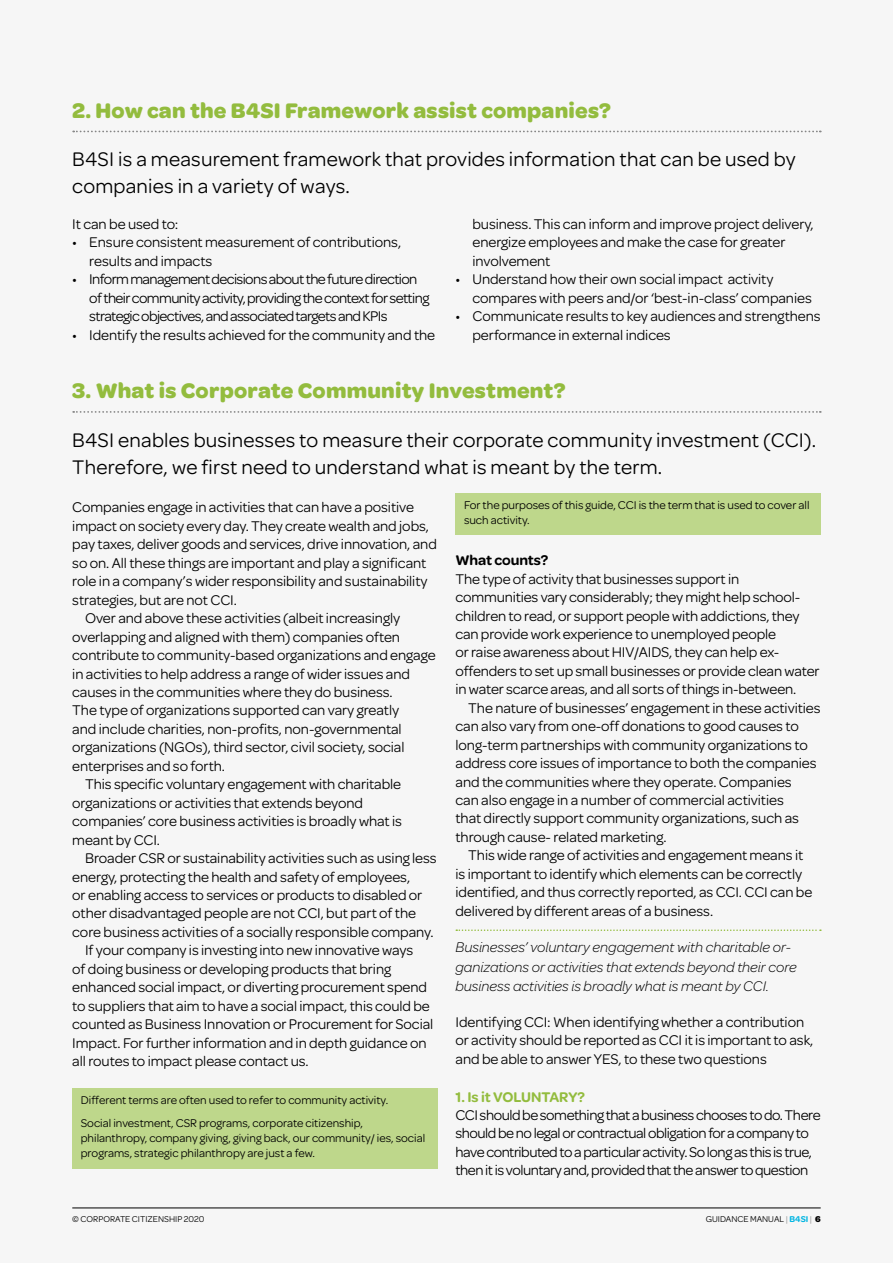
<style>
.page{position:relative;width:893px;height:1263px;background:#f6f6f6}
.page>*{position:absolute;margin:0;border:0;box-sizing:border-box;transform-origin:0 0}
.t1{font:700 22.5px "Omnes";letter-spacing:.01em;color:#93bc3e}
.t2{font:21px/27px "Omnes";letter-spacing:.01em;color:#000}
.t3{font:15px/18.5px "Omnes";letter-spacing:-.005em;color:#000}
.t4{font:15px/18.5px "Omnes";letter-spacing:-.03em;color:#000}
.t5{font:15px/18.5px "Omnes";letter-spacing:-.04em;color:#000}
.t6{font:italic 300 15px/19.5px "Omnes";color:#000}
.t7{font:600 15px "Omnes";letter-spacing:-.005em;color:#93bc3e}
.t8{font:600 15px "Omnes";letter-spacing:-.005em;color:#000}
.t9{font:12px/15px "Omnes";color:#000}
.t10{font:9px "Omnes";color:#000}
.s1{color:#929292}
.s2{font-weight:600;color:#00b5e2}
.s3{font-weight:700}
</style>
<div class="page">
<hr style="left:72px;top:1208px;width:749px;height:1px;background:#000">
<svg style="left:73px;top:131px;width:748px;height:1px"></svg>
<svg style="left:73px;top:411px;width:748px;height:2px"></svg>
<div style="left:72px;top:1088px;width:365px;height:27px;background:#bed78b"></div>
<div style="left:72px;top:1112px;width:365px;height:56px;background:#bed78b"></div>
<div style="left:455px;top:493px;width:366px;height:42px;background:#bed78b"></div>
<svg style="left:456px;top:929px;width:365px;height:2px"></svg>
<h1 class="t1" style="left:72px;top:94px;width:540px">2. How can the B4SI Framework assist companies?</h1>
<h2 class="t2" style="left:72px;top:146px;width:725px">B4SI is a measurement framework that provides information that can be used by companies in a variety of ways.</h2>
<p class="t3" style="left:72px;top:215px;width:108px">It can be used to:</p>
<p class="t3" style="left:89px;top:233px;width:313px;text-indent:-17px">• Ensure consistent measurement of contributions, results and impacts</p>
<p class="t5" style="left:89px;top:270px;width:342px;text-indent:-17px">• Inform management decisions about the future direction of their community activity, providing the context for setting strategic objectives, and associated targets and KPIs</p>
<p class="t3" style="left:72px;top:326px;width:364px">• Identify the results achieved for the community and the</p>
<p class="t3" style="left:472px;top:215px;width:343px">business. This can inform and improve project delivery, energize employees and make the case for greater involvement</p>
<p class="t3" style="left:472px;top:270px;width:341px;text-indent:-17px">• Understand how their own social impact activity compares with peers and/or ‘best-in-class’ companies</p>
<p class="t3" style="left:472px;top:307px;width:350px;text-indent:-17px">• Communicate results to key audiences and strengthens performance in external indices</p>
<h1 class="t1" style="left:72px;top:374px;width:495px">3. What is Corporate Community Investment?</h1>
<h2 class="t2" style="left:72px;top:426px;width:745px">B4SI enables businesses to measure their corporate community investment (CCI).<br>Therefore, we first need to understand what is meant by the term.</h2>
<p class="t3" style="left:72px;top:498px;width:343px">Companies engage in activities that can have a positive</p>
<p class="t3" style="left:72px;top:517px;width:358px">impact on society every day. They create wealth and jobs,</p>
<p class="t3" style="left:72px;top:535px;width:366px">pay taxes, deliver goods and services, drive innovation, and</p>
<p class="t3" style="left:72px;top:554px;width:355px">so on. All these things are important and play a significant</p>
<p class="t3" style="left:72px;top:572px;width:357px">role in a company’s wider responsibility and sustainability</p>
<p class="t3" style="left:72px;top:591px;width:166px">strategies, but are not CCI.</p>
<p class="t3" style="left:85px;top:609px;width:317px">Over and above these activities (albeit increasingly</p>
<p class="t3" style="left:72px;top:627px;width:329px">overlapping and aligned with them) companies often</p>
<p class="t3" style="left:72px;top:646px;width:365px">contribute to community-based organizations and engage</p>
<p class="t3" style="left:72px;top:664px;width:339px">in activities to help address a range of wider issues and</p>
<p class="t3" style="left:72px;top:683px;width:322px">causes in the communities where they do business.</p>
<p class="t3" style="left:72px;top:701px;width:328px">The type of organizations supported can vary greatly</p>
<p class="t3" style="left:72px;top:720px;width:331px">and include charities, non-profits, non-governmental</p>
<p class="t3" style="left:72px;top:738px;width:334px">organizations (NGOs), third sector, civil society, social</p>
<p class="t3" style="left:72px;top:757px;width:154px">enterprises and so forth.</p>
<p class="t3" style="left:85px;top:775px;width:318px">This specific voluntary engagement with charitable</p>
<p class="t3" style="left:72px;top:793px;width:292px">organizations or activities that extends beyond</p>
<p class="t3" style="left:72px;top:812px;width:331px">companies’ core business activities is broadly what is</p>
<p class="t3" style="left:72px;top:830px;width:89px">meant by CCI.</p>
<p class="t3" style="left:85px;top:849px;width:353px">Broader CSR or sustainability activities such as using less</p>
<p class="t3" style="left:72px;top:867px;width:339px">energy, protecting the health and safety of employees,</p>
<p class="t3" style="left:72px;top:886px;width:352px">or enabling access to services or products to disabled or</p>
<p class="t3" style="left:72px;top:904px;width:345px">other disadvantaged people are not CCI, but part of the</p>
<p class="t3" style="left:72px;top:923px;width:363px">core business activities of a socially responsible company.</p>
<p class="t3" style="left:85px;top:941px;width:330px">If your company is investing into new innovative ways</p>
<p class="t3" style="left:72px;top:960px;width:320px">of doing business or developing products that bring</p>
<p class="t3" style="left:72px;top:978px;width:356px">enhanced social impact, or diverting procurement spend</p>
<p class="t3" style="left:72px;top:996px;width:359px">to suppliers that aim to have a social impact, this could be</p>
<p class="t3" style="left:72px;top:1015px;width:363px">counted as Business Innovation or Procurement for Social</p>
<p class="t3" style="left:72px;top:1033px;width:356px">Impact. For further information and in depth guidance on</p>
<p class="t3" style="left:72px;top:1052px;width:238px">all routes to impact please contact us.</p>
<p class="t9" style="left:81px;top:1088px;width:309px;line-height:23.5px">Different terms are often used to refer to community activity.<br>Social investment, CSR programs, corporate citizenship,</p>
<p class="t9" style="left:81px;top:1131px;width:346px">philanthropy, company giving, giving back, our community/ ies, social programs, strategic philanthropy are just a few.</p>
<p class="t9" style="left:464px;top:498px;width:347px">For the purposes of this guide, CCI is the term that is used to cover all such activity.</p>
<p class="t8" style="left:455px;top:552px;width:94px">What counts?</p>
<p class="t3" style="left:455px;top:569px;width:366px">The type of activity that businesses support in communities vary considerably; they might help school&shy;children to read, or support people with addictions, they can provide work experience to unemployed people<br>or raise awareness about HIV/AIDS, they can help ex&shy;offenders to set up small businesses or provide clean water in water scarce areas, and all sorts of things in-between.</p>
<p class="t3" style="left:455px;top:699px;width:367px;text-indent:13px">The nature of businesses’ engagement in these activities can also vary from one-off donations to good causes to long-term partnerships with community organizations to address core issues of importance to both the companies and the communities where they operate. Companies<br>can also engage in a number of commercial activities<br>that directly support community organizations, such as through cause- related marketing.</p>
<p class="t3" style="left:455px;top:846px;width:358px;text-indent:13px">This wide range of activities and engagement means it is important to identify which elements can be correctly identified, and thus correctly reported, as CCI. CCI can be delivered by different areas of a business.</p>
<p class="t6" style="left:455px;top:937px;width:343px">Businesses’ voluntary engagement with charitable or&shy;ganizations or activities that extends beyond their core business activities is broadly what is meant by CCI.</p>
<p class="t3" style="left:455px;top:1012px;width:359px">Identifying CCI: When identifying whether a contribution or activity should be reported as CCI it is important to ask, and be able to answer YES, to these two questions</p>
<p class="t7" style="left:455px;top:1088px;width:131px">1. Is it VOLUNTARY?</p>
<p class="t4" style="left:455px;top:1106px;width:367px">CCI should be something that a business chooses to do. There should be no legal or contractual obligation for a company to have contributed to a particular activity. So long as this is true, then it is voluntary and, provided that the answer to question</p>
<p class="t10" style="left:72px;top:1214px;width:134px">© CORPORATE CITIZENSHIP 2020</p>
<p class="t10" style="left:706px;top:1214px;width:116px">GUIDANCE MANUAL <span class="s1">|</span> <span class="s2">B4SI</span> <span class="s1">|</span> <span class="s3">6</span></p>
</div>
